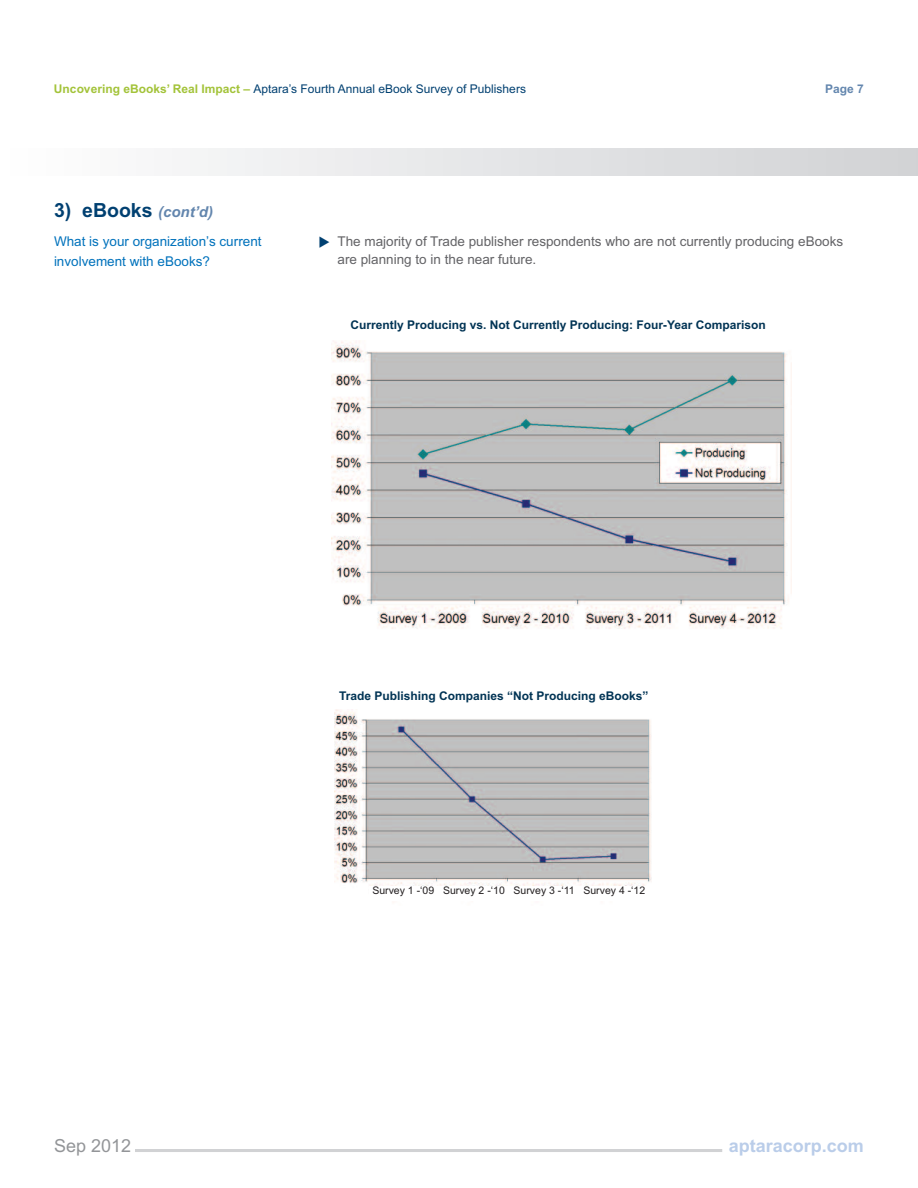
<style>
.page{position:relative;width:918px;height:1188px;background:#fff}
.page>*{position:absolute;margin:0;border:0;box-sizing:border-box;transform-origin:0 0}
.t1{font:700 19.5px "Arial";color:#004071}
.t2{font:700 18px "Arial";color:#bacde9}
.t3{font:18px "Arial";color:#939598}
.t4{font:13.5px/18px "Arial";color:#636366}
.t5{font:13.5px/19.5px "Arial";color:#0072bc}
.t6{font:700 12px "Arial";color:#003354}
.t7{font:12px "Arial";color:#004071}
.t8{font:700 12px "Arial";color:#6386ae}
.t9{font:10.5px "Arial";color:#231f20}
.s1{font-weight:700;color:#a3c339}
.s2{font-style:italic;font-size:15px;color:#6386ae}
</style>
<div class="page">
<div style="left:0;top:148px;width:918px;height:28px;background:linear-gradient(to right,#fefefe,#d1d2d4)"></div>
<hr style="left:135px;top:1149px;width:587px;height:3px;background:#d1d2d4">
<img style="left:335px;top:709px;width:316px;height:177px">
<img style="left:332px;top:341px;width:460px;height:288px">
<p class="t7" style="left:54px;top:82px;width:474px"><span class="s1">Uncovering eBooks’ Real Impact –</span> Aptara’s Fourth Annual eBook Survey of Publishers</p>
<p class="t8" style="left:825px;top:82px;width:40px">Page 7</p>
<h1 class="t1" style="left:54px;top:199px;width:161px">3) eBooks <span class="s2">(cont’d)</span></h1>
<p class="t5" style="left:54px;top:232px;width:209px">What is your organization’s current involvement with eBooks?</p>
<p class="t4" style="left:338px;top:232px;width:507px">The majority of Trade publisher respondents who are not currently producing eBooks are planning to in the near future.</p>
<p class="t6" style="left:350px;top:318px;width:417px">Currently Producing vs. Not Currently Producing: Four-Year Comparison</p>
<p class="t6" style="left:339px;top:689px;width:311px">Trade Publishing Companies “Not Producing eBooks”</p>
<p class="t9" style="left:372px;top:884px;width:274px">Survey 1 -‘09 Survey 2 -‘10 Survey 3 -‘11 Survey 4 -‘12</p>
<h2 class="t3" style="left:54px;top:1135px;width:79px">Sep 2012</h2>
<h2 class="t2" style="left:729px;top:1135px;width:137px">aptaracorp.com</h2>
</div>
